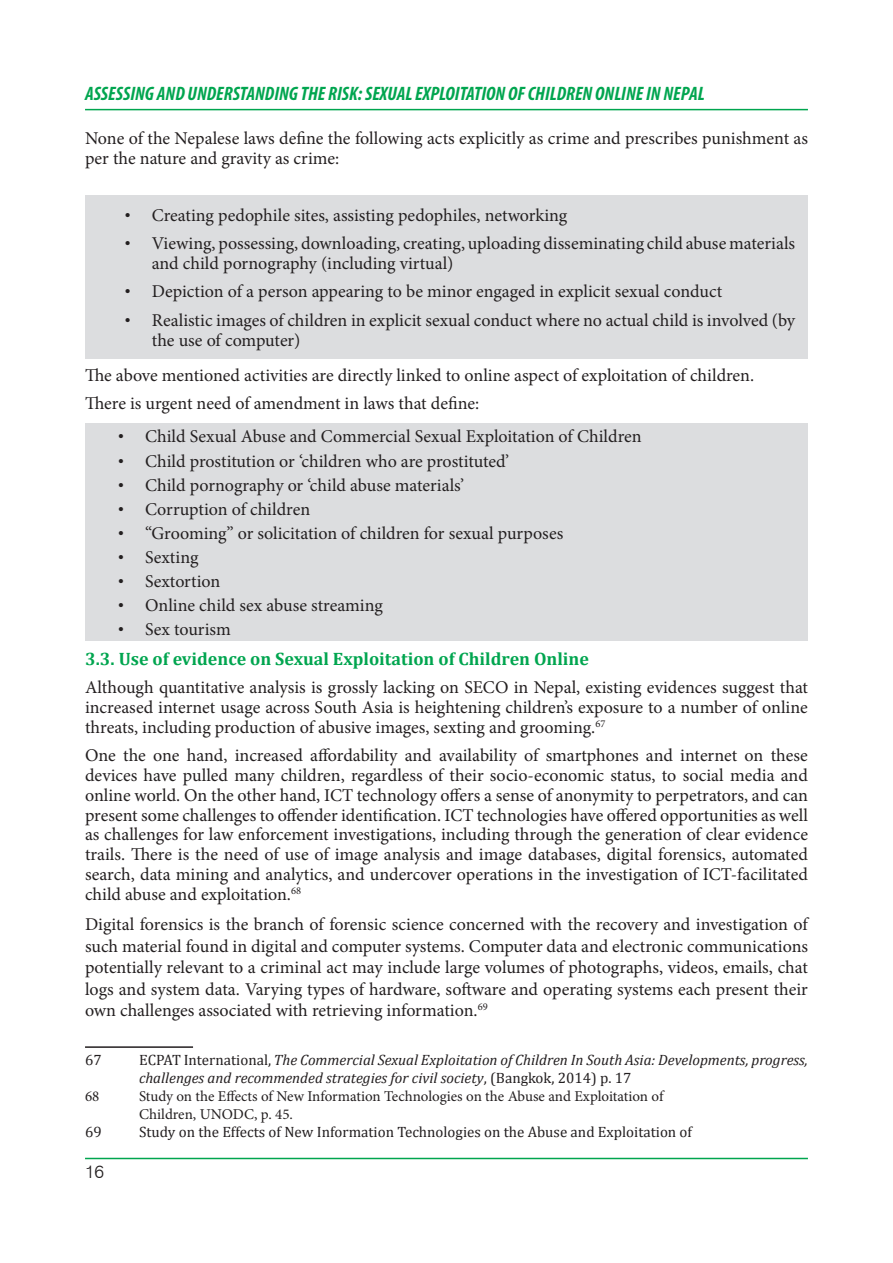
<style>
.page{position:relative;width:893px;height:1263px;background:#fff}
.page>*{position:absolute;margin:0;border:0;box-sizing:border-box;transform-origin:0 0}
.t1{font:italic 700 condensed 19.5px "Myriad Pro";color:#00a54f}
.t2{font:18px/19.8px "Minion Pro";color:#231f20}
.t3{font:700 18px "Cambria";color:#00a54f}
.t4{font:300 18px "Swiss 721 BT";color:#231f20}
.t5{font:italic 15px/18px "Cambria";color:#231f20}
.t6{font:15px/18px "Minion Pro";color:#231f20}
.t7{font:15px "Cambria";color:#231f20}
.s1{font-family:"Arial";font-size:16.5px}
.s2{font-style:normal}
</style>
<div class="page">
<hr style="left:85px;top:109px;width:723px;height:1px;background:#00a54f">
<hr style="left:85px;top:1158px;width:723px;height:1px;background:#00a54f">
<div style="left:85px;top:195px;width:723px;height:163px;background:#dcdddf"></div>
<div style="left:85px;top:423px;width:723px;height:218px;background:#dcdddf"></div>
<hr style="left:85px;top:1046px;width:108px;height:2px;background:#231f20">
<p class="t1" style="left:85px;top:81px;width:621px">ASSESSING AND UNDERSTANDING THE RISK: SEXUAL EXPLOITATION OF CHILDREN ONLINE IN NEPAL</p>
<p class="t2" style="left:85px;top:128px;width:724px">None of the Nepalese laws define the following acts explicitly as crime and prescribes punishment as per the nature and gravity as crime:</p>
<p class="t2" style="left:125px;top:205px;width:444px"><span class="s1">•</span> Creating pedophile sites, assisting pedophiles, networking</p>
<p class="t2" style="left:152px;top:234px;width:645px;text-indent:-27px"><span class="s1">•</span> Viewing, possessing, downloading, creating, uploading disseminating child abuse materials and child pornography (including virtual)</p>
<p class="t2" style="left:125px;top:282px;width:599px"><span class="s1">•</span> Depiction of a person appearing to be minor engaged in explicit sexual conduct</p>
<p class="t2" style="left:152px;top:310px;width:645px;text-indent:-27px"><span class="s1">•</span> Realistic images of children in explicit sexual conduct where no actual child is involved (by the use of computer)</p>
<p class="t2" style="left:85px;top:361px;width:671px;line-height:28.3px">The above mentioned activities are directly linked to online aspect of exploitation of children.<br>There is urgent need of amendment in laws that define:</p>
<p class="t2" style="left:118px;top:427px;width:525px"><span class="s1">•</span> Child Sexual Abuse and Commercial Sexual Exploitation of Children</p>
<p class="t2" style="left:118px;top:451px;width:393px"><span class="s1">•</span> Child prostitution or ‘children who are prostituted’</p>
<p class="t2" style="left:118px;top:475px;width:348px"><span class="s1">•</span> Child pornography or ‘child abuse materials’</p>
<p class="t2" style="left:118px;top:499px;width:194px"><span class="s1">•</span> Corruption of children</p>
<p class="t2" style="left:118px;top:523px;width:447px"><span class="s1">•</span> “Grooming” or solicitation of children for sexual purposes</p>
<p class="t2" style="left:118px;top:547px;width:82px"><span class="s1">•</span> Sexting</p>
<p class="t2" style="left:118px;top:571px;width:104px"><span class="s1">•</span> Sextortion</p>
<p class="t2" style="left:118px;top:595px;width:266px"><span class="s1">•</span> Online child sex abuse streaming</p>
<p class="t2" style="left:118px;top:619px;width:114px"><span class="s1">•</span> Sex tourism</p>
<p class="t3" style="left:85px;top:646px;width:505px">3.3. Use of evidence on Sexual Exploitation of Children Online</p>
<p class="t2" style="left:85px;top:678px;width:724px;text-align:justify">Although quantitative analysis is grossly lacking on SECO in Nepal, existing evidences suggest that increased internet usage across South Asia is heightening children’s exposure to a number of online threats, including production of abusive images, sexting and grooming.<sup>67</sup></p>
<p class="t2" style="left:85px;top:746px;width:724px;text-align:justify">One the one hand, increased affordability and availability of smartphones and internet on these devices have pulled many children, regardless of their socio-economic status, to social media and online world. On the other hand, ICT technology offers a sense of anonymity to perpetrators, and can present some challenges to offender identification. ICT technologies have offered opportunities as well as challenges for law enforcement investigations, including through the generation of clear evidence trails. There is the need of use of image analysis and image databases, digital forensics, automated search, data mining and analytics, and undercover operations in the investigation of ICT-facilitated child abuse and exploitation.<sup>68</sup></p>
<p class="t2" style="left:85px;top:913px;width:724px;line-height:21.6px;text-align:justify">Digital forensics is the branch of forensic science concerned with the recovery and investigation of such material found in digital and computer systems. Computer data and electronic communications potentially relevant to a criminal act may include large volumes of photographs, videos, emails, chat logs and system data. Varying types of hardware, software and operating systems each present their own challenges associated with retrieving information.<sup>69</sup></p>
<p class="t7" style="left:85px;top:1051px;width:18px">67</p>
<p class="t5" style="left:139px;top:1050px;width:670px"><span class="s2">ECPAT International,</span> The Commercial Sexual Exploitation of Children In South Asia: Developments, progress, challenges and recommended strategies for civil society<span class="s2">, (Bangkok, 2014) p. 17</span></p>
<p class="t6" style="left:85px;top:1087px;width:16px">68</p>
<p class="t6" style="left:139px;top:1087px;width:526px">Study on the Effects of New Information Technologies on the Abuse and Exploitation of<br>Children, UNODC, p. 45.</p>
<p class="t7" style="left:85px;top:1123px;width:18px">69</p>
<p class="t7" style="left:139px;top:1123px;width:555px">Study on the Effects of New Information Technologies on the Abuse and Exploitation of</p>
<p class="t4" style="left:85px;top:1160px;width:21px">16</p>
</div>
